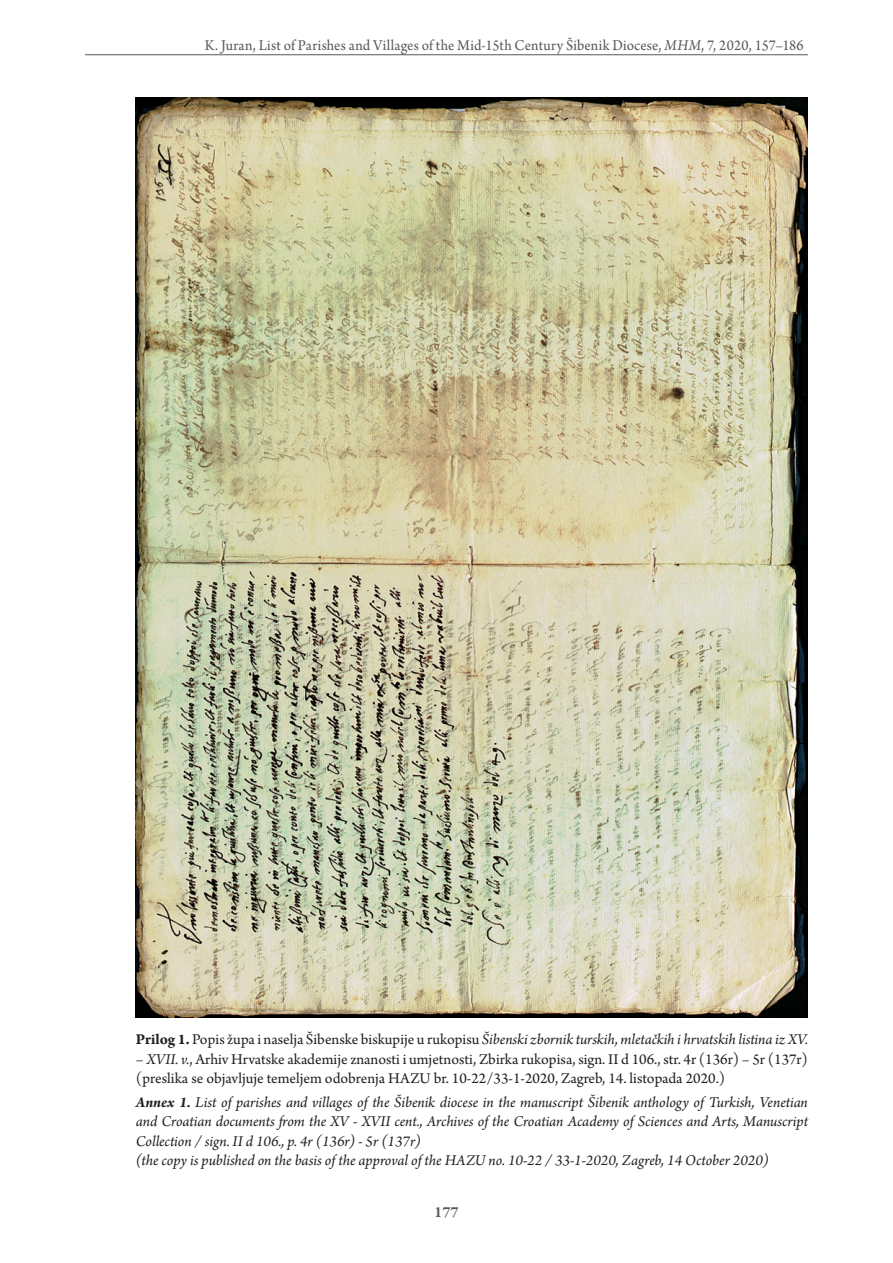
<style>
.page{position:relative;width:893px;height:1263px;background:#fff}
.page>*{position:absolute;margin:0;border:0;box-sizing:border-box;transform-origin:0 0}
.t1{font:600 16.5px "Arno Pro";color:#57585a}
.t2{font:italic 15.75px/19.5px "Arno Pro";letter-spacing:-.005em;color:#231f20;text-align:justify}
.t3{font:15.75px "Arno Pro";color:#231f20}
.t4{font:15.75px "Arno Pro";letter-spacing:.015em;color:#57585a;scale:.95 1}
.s1{font-style:italic}
.s2{font-weight:700;font-style:normal}
.s3{font-style:normal}
.s4{font-weight:700}
</style>
<div class="page">
<hr style="left:85px;top:54px;width:723px;height:1px;background:#57585a">
<img style="left:136px;top:98px;width:672px;height:919px">
<p class="t4" style="left:205px;top:36px;width:632px">K. Juran, List of Parishes and Villages of the Mid-15th Century Šibenik Diocese, <span class="s1">MHM</span>, 7, 2020, 157–186</p>
<p class="t2" style="left:136px;top:1030px;width:674px"><span class="s2">Prilog 1.</span> <span class="s3">Popis župa i naselja Šibenske biskupije u rukopisu</span> Šibenski zbornik turskih, mletačkih i hrvatskih listina iz XV.</p>
<p class="t3" style="left:136px;top:1050px;width:674px"><span class="s1">– XVII. v.</span>, Arhiv Hrvatske akademije znanosti i umjetnosti, Zbirka rukopisa, sign. II d 106., str. 4r (136r) <span class="s1">–</span> 5r (137r)</p>
<p class="t3" style="left:136px;top:1069px;width:591px">(preslika se objavljuje temeljem odobrenja HAZU br. 10-22/33-1-2020, Zagreb, 14. listopada 2020.)</p>
<p class="t2" style="left:136px;top:1093px;width:674px"><span class="s4">Annex 1.</span> List of parishes and villages of the Šibenik diocese in the manuscript Šibenik anthology of Turkish, Venetian and Croatian documents from the XV - XVII cent., Archives of the Croatian Academy of Sciences and Arts, Manuscript Collection / sign. II d 106., p. 4r (136r) - 5r (137r)</p>
<p class="t2" style="left:136px;top:1152px;width:635px">(the copy is published on the basis of the approval of the HAZU no. 10-22 / 33-1-2020, Zagreb, 14 October 2020)</p>
<p class="t1" style="left:434px;top:1203px;width:26px">177</p>
</div>
